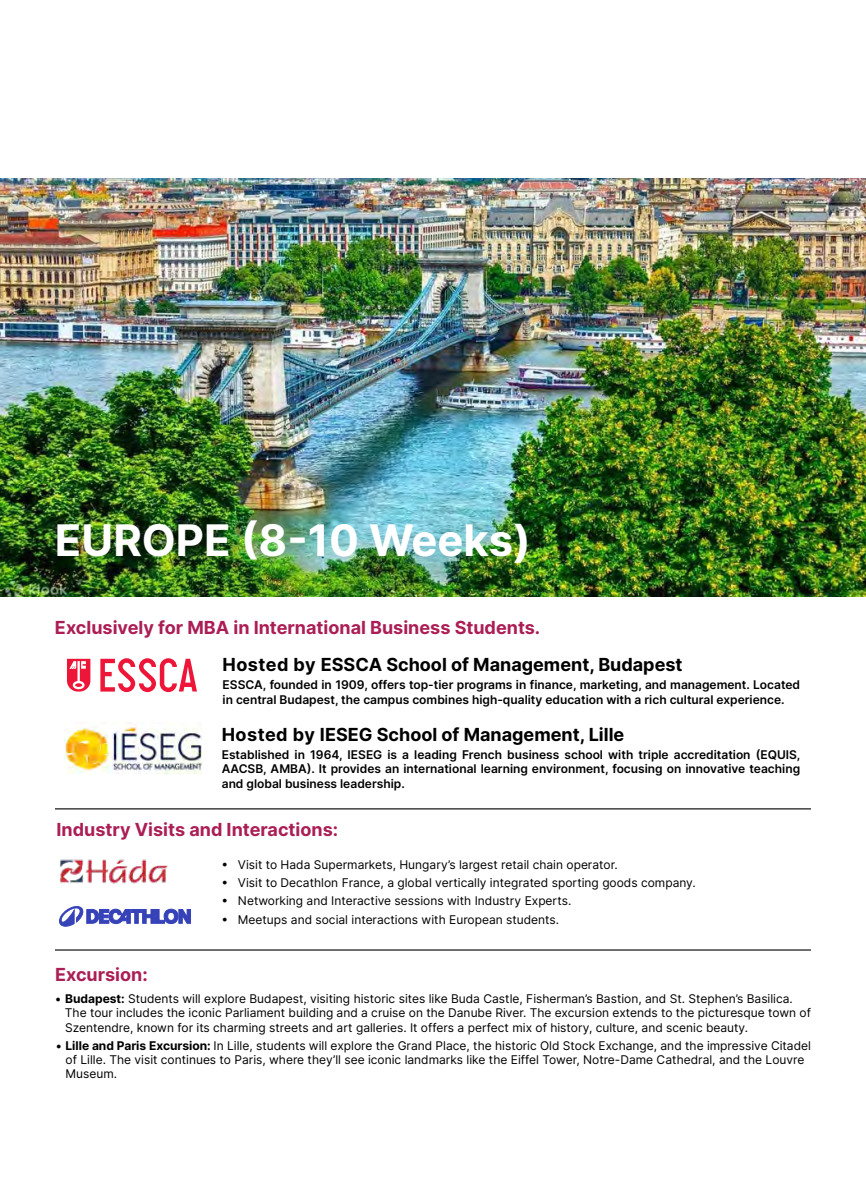
<style>
.page{position:relative;width:866px;height:1192px;background:#fff}
.page>*{position:absolute;margin:0;border:0;box-sizing:border-box;transform-origin:0 0}
.t1{font:700 43.5px "Inter";color:#fff}
.t2{font:700 18px "Inter";color:#ab1e55}
.t3{font:700 18px "Inter";color:#000}
.t4{font:12px/14.4px "Inter";color:#000}
.t5{font:600 12px/14.4px "Inter";color:#000}
.s1{font-weight:700}
</style>
<div class="page">
<img style="left:0;top:178px;width:866px;height:418px">
<img style="left:60px;top:859px;width:108px;height:25px">
<svg style="left:59px;top:906px;width:132px;height:20px"></svg>
<svg style="left:100px;top:658px;width:97px;height:34px"></svg>
<svg style="left:67px;top:659px;width:23px;height:32px"></svg>
<img style="left:65px;top:722px;width:136px;height:51px">
<hr style="left:55px;top:949px;width:756px;height:1px;background:#000">
<hr style="left:55px;top:808px;width:756px;height:1px;background:#000">
<h1 class="t1" style="left:55px;top:507px;width:478px">EUROPE (8-10 Weeks)</h1>
<h2 class="t2" style="left:55px;top:613px;width:487px">Exclusively for MBA in International Business Students.</h2>
<h2 class="t3" style="left:223px;top:651px;width:461px">Hosted by ESSCA School of Management, Budapest</h2>
<p class="t5" style="left:223px;top:677px;width:579px">ESSCA, founded in 1909, offers top-tier programs in finance, marketing, and management. Located in central Budapest, the campus combines high-quality education with a rich cultural experience.</p>
<h2 class="t3" style="left:222px;top:720px;width:404px">Hosted by IESEG School of Management, Lille</h2>
<p class="t5" style="left:222px;top:746px;width:580px;text-align:justify">Established in 1964, IESEG is a leading French business school with triple accreditation (EQUIS, AACSB, AMBA). It provides an international learning environment, focusing on innovative teaching and global business leadership.</p>
<h2 class="t2" style="left:56px;top:816px;width:283px">Industry Visits and Interactions:</h2>
<h2 class="t2" style="left:55px;top:961px;width:94px">Excursion:</h2>
<p class="t4" style="left:221px;top:857px;width:398px">• Visit to Hada Supermarkets, Hungary’s largest retail chain operator.</p>
<p class="t4" style="left:221px;top:875px;width:476px">• Visit to Decathlon France, a global vertically integrated sporting goods company.</p>
<p class="t4" style="left:221px;top:893px;width:351px">• Networking and Interactive sessions with Industry Experts.</p>
<p class="t4" style="left:221px;top:911px;width:339px">• Meetups and social interactions with European students.</p>
<p class="t4" style="left:65px;top:990px;width:748px;text-indent:-10px">• <span class="s1">Budapest:</span> Students will explore Budapest, visiting historic sites like Buda Castle, Fisherman’s Bastion, and St. Stephen’s Basilica.<br>The tour includes the iconic Parliament building and a cruise on the Danube River. The excursion extends to the picturesque town of<br>Szentendre, known for its charming streets and art galleries. It offers a perfect mix of history, culture, and scenic beauty.</p>
<p class="t4" style="left:66px;top:1037px;width:747px;text-indent:-10px">• <span class="s1">Lille and Paris Excursion:</span> In Lille, students will explore the Grand Place, the historic Old Stock Exchange, and the impressive Citadel of Lille. The visit continues to Paris, where they’ll see iconic landmarks like the Eiffel Tower, Notre-Dame Cathedral, and the Louvre<br>Museum.</p>
</div>
